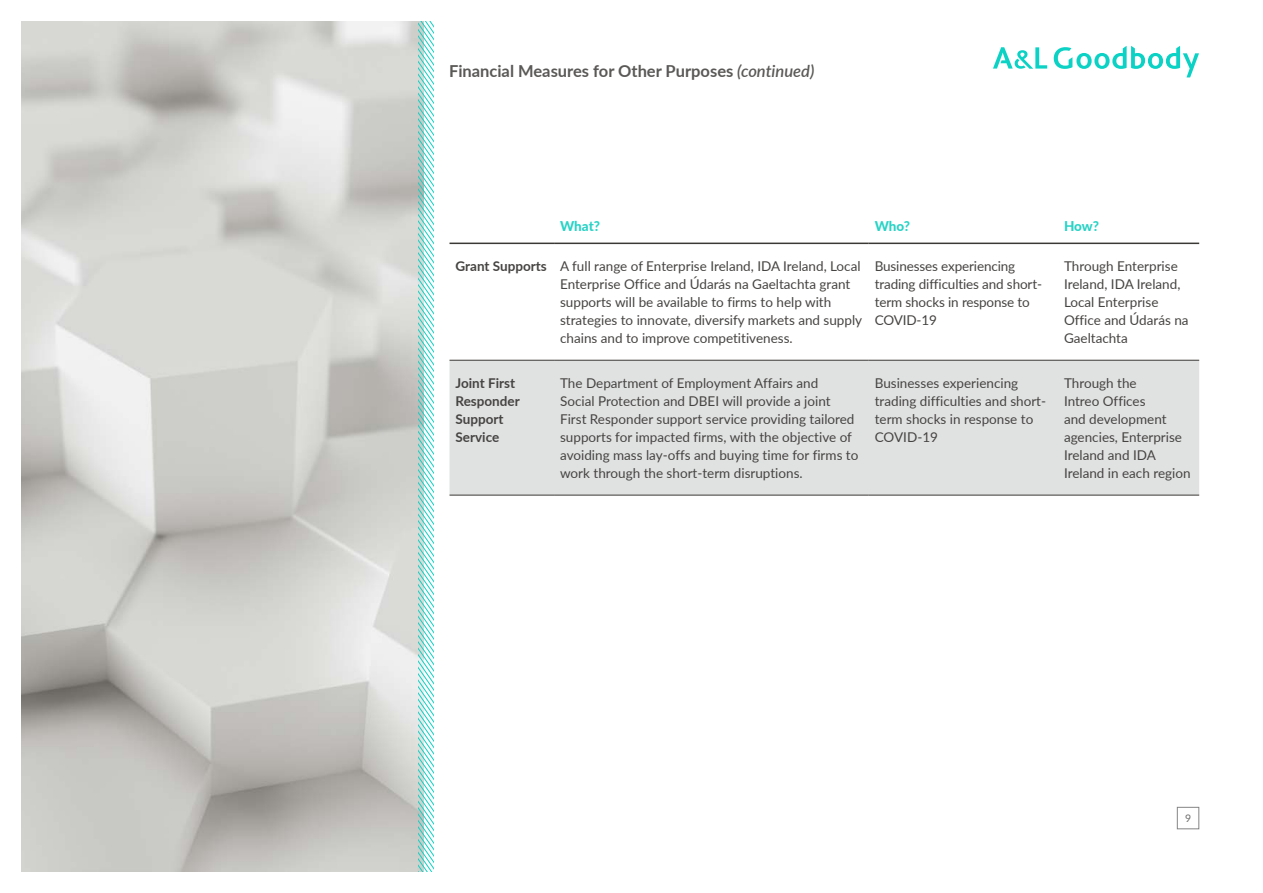
<style>
.page{position:relative;width:1263px;height:893px;background:#fff}
.page>*{position:absolute;margin:0;border:0;box-sizing:border-box;transform-origin:0 0}
.t1{font:700 16.5px "Lato";color:#5a5957}
.t2{font:13.5px/18px "Lato";color:#464442}
.t3{font:700 13.5px/18px "Lato";color:#464442}
.t4{font:800 13.5px "Lato";letter-spacing:-.01em;color:#28d3c6}
.t5{font:10.5px "Lato";color:#6f6f6e}
.s1{font-weight:600;font-style:italic}
.s2{font-weight:700}
</style>
<div class="page">
<div style="left:1177px;top:807px;width:22px;height:22px;border:1px solid #858585"></div>
<svg style="left:993px;top:47px;width:54px;height:22px"></svg>
<svg style="left:1054px;top:46px;width:145px;height:31px"></svg>
<img style="left:21px;top:21px;width:398px;height:851px">
<svg style="left:419px;top:21px;width:15px;height:851px"></svg>
<svg style="left:449px;top:242px;width:750px;height:1px"></svg>
<div style="left:449px;top:361px;width:750px;height:134px;background:#e0e2e2"></div>
<hr style="left:449px;top:243px;width:105px;height:1px;background:#3b3936">
<hr style="left:554px;top:243px;width:315px;height:1px;background:#3b3936">
<hr style="left:869px;top:243px;width:189px;height:1px;background:#3b3936">
<hr style="left:1058px;top:243px;width:141px;height:1px;background:#3b3936">
<hr style="left:449px;top:360px;width:105px;height:1px;background:#3b3936">
<hr style="left:554px;top:360px;width:315px;height:1px;background:#3b3936">
<hr style="left:869px;top:360px;width:189px;height:1px;background:#3b3936">
<hr style="left:1058px;top:360px;width:141px;height:1px;background:#3b3936">
<hr style="left:449px;top:495px;width:105px;height:1px;background:#3b3936">
<hr style="left:554px;top:495px;width:315px;height:1px;background:#3b3936">
<hr style="left:869px;top:495px;width:189px;height:1px;background:#3b3936">
<hr style="left:1058px;top:495px;width:141px;height:1px;background:#3b3936">
<p class="t1" style="left:449px;top:59px;width:367px">Financial Measures for Other Purposes <span class="s1">(continued)</span></p>
<p class="t4" style="left:560px;top:216px;width:41px">What?</p>
<p class="t4" style="left:875px;top:216px;width:37px">Who?</p>
<p class="t4" style="left:1064px;top:216px;width:37px">How?</p>
<p class="t2" style="left:560px;top:257px;width:304px;text-indent:-105px"><span class="s2">Grant Supports</span> A full range of Enterprise Ireland, IDA Ireland, Local Enterprise Office and Údarás na Gaeltachta grant supports will be available to firms to help with strategies to innovate, diversify markets and supply chains and to improve competitiveness.</p>
<p class="t2" style="left:875px;top:257px;width:169px">Businesses experiencing trading difficulties and short&shy;term shocks in response to<br>COVID-19</p>
<p class="t2" style="left:1064px;top:257px;width:126px">Through Enterprise<br>Ireland, IDA Ireland,<br>Local Enterprise<br>Office and Údarás na<br>Gaeltachta</p>
<p class="t3" style="left:455px;top:374px;width:66px">Joint First<br>Responder<br>Support<br>Service</p>
<p class="t2" style="left:560px;top:374px;width:300px">The Department of Employment Affairs and<br>Social Protection and DBEI will provide a joint First Responder support service providing tailored supports for impacted firms, with the objective of avoiding mass lay-offs and buying time for firms to work through the short-term disruptions.</p>
<p class="t2" style="left:875px;top:374px;width:173px">Businesses experiencing trading difficulties and short&shy;term shocks in response to<br>COVID-19</p>
<p class="t2" style="left:1064px;top:374px;width:128px">Through the<br>Intreo Offices<br>and development agencies, Enterprise<br>Ireland and IDA<br>Ireland in each region</p>
<p class="t5" style="left:1185px;top:811px;width:8px">9</p>
</div>
